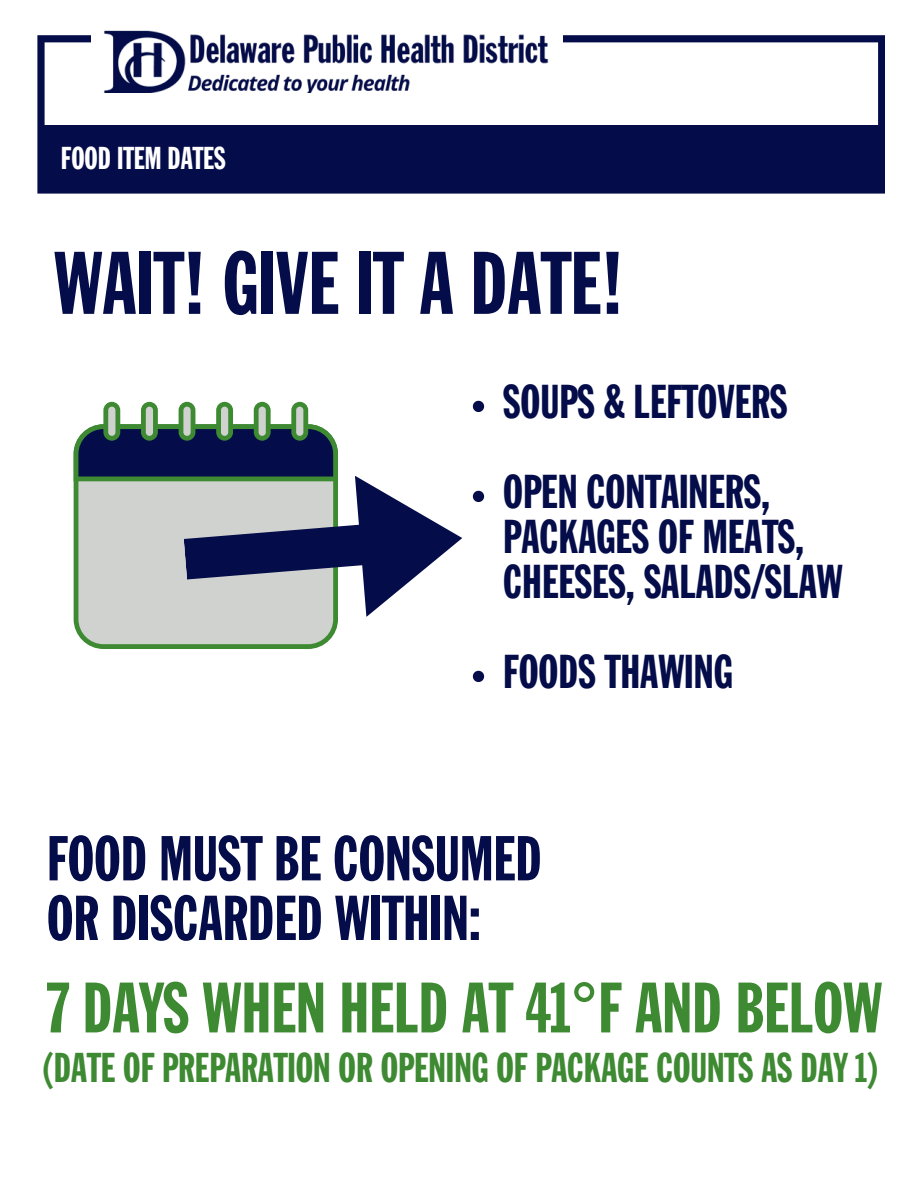
<style>
.page{position:relative;width:918px;height:1188px;background:#fff}
.page>*{position:absolute;margin:0;border:0;box-sizing:border-box;transform-origin:0 0}
.t1{font:87.15px "Franklin Gothic Std Extra Cond";color:#040c49}
.t2{font:70.05px "Franklin Gothic Std Extra Cond";color:#3e8a32}
.t3{font:62.25px/59.7px "Franklin Gothic Std Extra Cond";color:#040c49}
.t4{font:46.65px/90px "Franklin Gothic Std Extra Cond";color:#040c49}
.t5{font:40.95px "Franklin Gothic Std Extra Cond";color:#3e8a32}
.t6{font:31.2px "Franklin Gothic Std Extra Cond";color:#fff}
</style>
<div class="page">
<svg style="left:37px;top:35px;width:848px;height:159px"></svg>
<div style="left:91px;top:7px;width:471px;height:113px;background:#fff"></div>
<div style="left:42px;top:125px;width:840px;height:63px;background:#040c49"></div>
<img style="left:104px;top:30px;width:445px;height:63px">
<svg style="left:473px;top:401px;width:11px;height:11px"></svg>
<svg style="left:473px;top:491px;width:11px;height:11px"></svg>
<svg style="left:473px;top:671px;width:11px;height:11px"></svg>
<svg style="left:74px;top:617px;width:264px;height:32px;background:#b9c7b7"></svg>
<svg style="left:74px;top:402px;width:388px;height:215px"></svg>
<p class="t6" style="left:61px;top:141px;width:166px">FOOD ITEM DATES</p>
<h1 class="t1" style="left:54px;top:237px;width:571px">WAIT! GIVE IT A DATE!</h1>
<p class="t4" style="left:503px;top:358px;width:286px">SOUPS &amp; LEFTOVERS<br>OPEN CONTAINERS,</p>
<p class="t4" style="left:503px;top:515px;width:341px;line-height:45px">PACKAGES OF MEATS,<br>CHEESES, SALADS/SLAW</p>
<p class="t4" style="left:503px;top:628px;width:231px">FOODS THAWING</p>
<h3 class="t3" style="left:47px;top:831px;width:496px">FOOD MUST BE CONSUMED<br>OR DISCARDED WITHIN:</h3>
<h2 class="t2" style="left:47px;top:970px;width:837px">7 DAYS WHEN HELD AT 41°F AND BELOW</h2>
<p class="t5" style="left:42px;top:1045px;width:839px">(DATE OF PREPARATION OR OPENING OF PACKAGE COUNTS AS DAY 1)</p>
</div>
